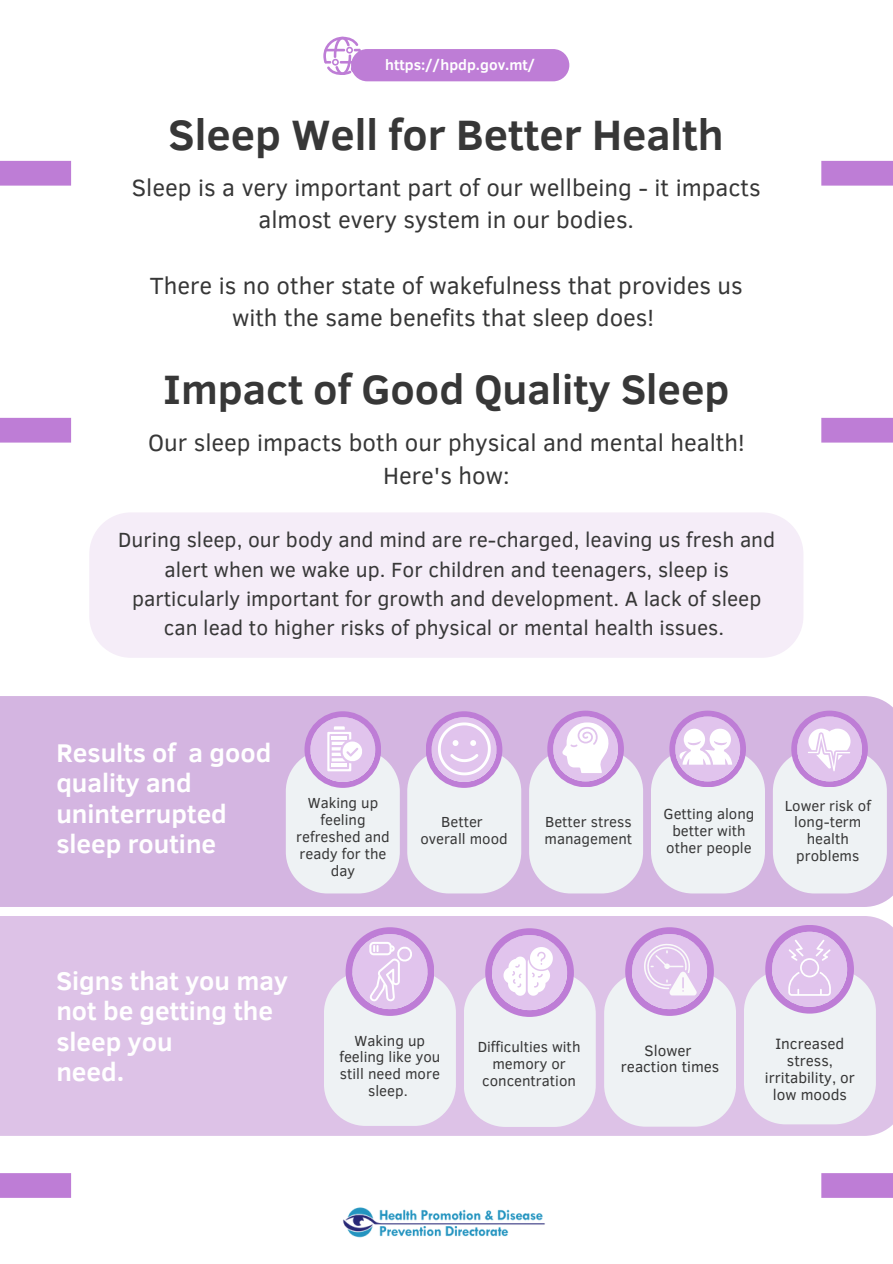
<style>
.page{position:relative;width:893px;height:1264px;background:#fff}
.page>*{position:absolute;margin:0;border:0;box-sizing:border-box;transform-origin:0 0}
.t1{font:700 43.5px "Clear Sans";color:#373737}
.t2{font:700 42px "Clear Sans";color:#373737}
.t3{font:700 26.25px/30.3px "Clear Sans";color:#fff}
.t4{font:24px/32.5px "Clear Sans";color:#373737;text-align:center}
.t5{font:21px/29.2px "Clear Sans";color:#373737;text-align:center}
.t6{font:15.3px/16.8px "Clear Sans";color:#373737;text-align:center}
.t7{font:15px/16.8px "Clear Sans";color:#373737;text-align:center}
.t8{font:700 14.85px "Clear Sans";color:#fff}
</style>
<div class="page">
<svg style="left:323px;top:37px;width:38px;height:38px"></svg>
<div style="left:351px;top:49px;width:218px;height:32px;background:#be7dd6;border-radius:16px"></div>
<div style="left:0;top:161px;width:71px;height:25px;background:#be7dd6"></div>
<div style="left:821px;top:161px;width:71px;height:25px;background:#be7dd6"></div>
<img style="left:343px;top:1207px;width:202px;height:31px">
<div style="left:0;top:696px;width:892px;height:211px;background:#d4b5e1"></div>
<div style="left:0;top:916px;width:892px;height:219px;background:#ddc2e7"></div>
<div style="left:324px;top:971px;width:132px;height:154px;background:#eef2f4;border-radius:42px"></div>
<div style="left:464px;top:972px;width:131px;height:154px;background:#eef2f4;border-radius:42px"></div>
<div style="left:604px;top:971px;width:132px;height:155px;background:#eef2f4;border-radius:42px"></div>
<div style="left:744px;top:969px;width:131px;height:155px;background:#eef2f4;border-radius:42px"></div>
<div style="left:0;top:418px;width:71px;height:24px;background:#be7dd6"></div>
<div style="left:821px;top:418px;width:71px;height:24px;background:#be7dd6"></div>
<div style="left:0;top:1173px;width:71px;height:24px;background:#be7dd6"></div>
<div style="left:821px;top:1173px;width:71px;height:24px;background:#be7dd6"></div>
<div style="left:286px;top:749px;width:114px;height:144px;background:#eef2f4;border-radius:42px"></div>
<div style="left:407px;top:749px;width:114px;height:144px;background:#eef2f4;border-radius:42px"></div>
<div style="left:529px;top:749px;width:114px;height:144px;background:#eef2f4;border-radius:42px"></div>
<div style="left:651px;top:749px;width:114px;height:144px;background:#eef2f4;border-radius:42px"></div>
<svg style="left:304px;top:711px;width:77px;height:77px"></svg>
<div style="left:772px;top:749px;width:114px;height:144px;background:#eef2f4;border-radius:42px"></div>
<svg style="left:791px;top:710px;width:76px;height:77px"></svg>
<svg style="left:547px;top:710px;width:77px;height:77px"></svg>
<svg style="left:669px;top:710px;width:77px;height:77px"></svg>
<svg style="left:485px;top:928px;width:89px;height:88px"></svg>
<svg style="left:625px;top:927px;width:88px;height:88px"></svg>
<svg style="left:765px;top:924px;width:88px;height:89px;background:#dbbce8"></svg>
<svg style="left:345px;top:927px;width:89px;height:88px;background:#dcbde9"></svg>
<div style="left:89px;top:512px;width:714px;height:145px;background:#f5edf8"></div>
<svg style="left:425px;top:711px;width:77px;height:77px"></svg>
<p class="t8" style="left:385px;top:54px;width:152px">https://hpdp.gov.mt/</p>
<p class="t1" style="left:168px;top:103px;width:556px">Sleep Well for Better Health</p>
<p class="t4" style="left:132px;top:170px;width:630px">Sleep is a very important part of our wellbeing - it impacts almost every system in our bodies.</p>
<p class="t4" style="left:150px;top:267px;width:594px">There is no other state of wakefulness that provides us with the same benefits that sleep does!</p>
<p class="t2" style="left:163px;top:359px;width:567px">Impact of Good Quality Sleep</p>
<p class="t4" style="left:148px;top:425px;width:598px">Our sleep impacts both our physical and mental health!<br>Here's how:</p>
<p class="t5" style="left:118px;top:524px;width:658px">During sleep, our body and mind are re-charged, leaving us fresh and alert when we wake up. For children and teenagers, sleep is particularly important for growth and development. A lack of sleep can lead to higher risks of physical or mental health issues.</p>
<p class="t3" style="left:56px;top:736px;width:216px">Results of a good quality and uninterrupted sleep routine</p>
<p class="t7" style="left:296px;top:794px;width:95px">Waking up feeling refreshed and ready for the day</p>
<p class="t7" style="left:441px;top:813px;width:43px">Better</p>
<p class="t7" style="left:420px;top:830px;width:89px">overall mood</p>
<p class="t7" style="left:544px;top:813px;width:89px;text-align:left">Better stress management</p>
<p class="t7" style="left:663px;top:804px;width:92px">Getting along better with other people</p>
<p class="t7" style="left:784px;top:796px;width:88px">Lower risk of long-term health problems</p>
<p class="t3" style="left:56px;top:964px;width:233px">Signs that you may not be getting the sleep you</p>
<p class="t3" style="left:56px;top:1055px;width:69px">need.</p>
<p class="t7" style="left:339px;top:1031px;width:102px">Waking up feeling like you still need more sleep.</p>
<p class="t7" style="left:477px;top:1037px;width:104px">Difficulties with memory or concentration</p>
<p class="t6" style="left:644px;top:1040px;width:48px">Slower</p>
<p class="t6" style="left:620px;top:1057px;width:100px">reaction times</p>
<p class="t6" style="left:764px;top:1034px;width:92px">Increased stress, irritability, or low moods</p>
</div>
